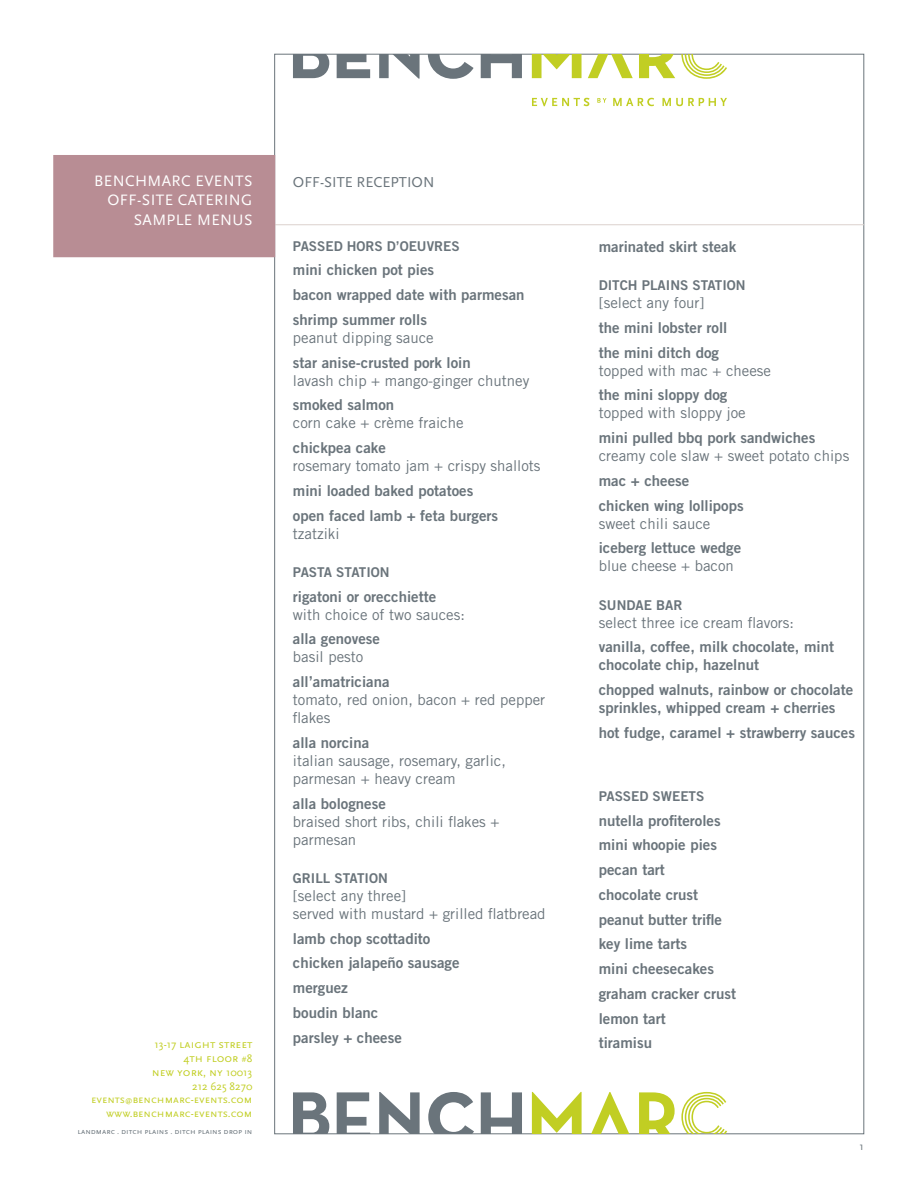
<style>
.page{position:relative;width:918px;height:1188px;background:#fff}
.page>*{position:absolute;margin:0;border:0;box-sizing:border-box;transform-origin:0 0}
.Landmarc_Category_Wh{font:15.75px "Scala Sans Caps";letter-spacing:.025em;color:#fff}
.Landmarc_Subhead{font:15px/18px "Trade Gothic Bold Two";color:#6a747b}
.Landmarc_Body{font:15px/18px "Trade Gothic";color:#6a747b}
.Landmarc_Special{font:15px "Scala Sans Caps";color:#6a747b}
.Landmarc_header{font:13.5px "Trade Gothic Bold Two";color:#6a747b}
.t1{font:12px/14.4px "Scala Sans Caps";color:#c1ce23;text-align:right}
.t2{font:11.25px/13.5px "Scala Sans Caps";color:#c1ce23;text-align:right}
.Landmarc_Page_Number{font:11.25px "Scala Sans Caps";color:#6a747b}
.t3{font:8.25px "Scala Sans Caps";color:#6a747b}
.s1{font-size:11.25px}
.s2{font-size:8.25px}
.s3{font-size:7.5px}
</style>
<div class="page">
<svg style="left:293px;top:54px;width:36px;height:24px"></svg>
<svg style="left:337px;top:54px;width:33px;height:24px"></svg>
<svg style="left:481px;top:54px;width:41px;height:24px"></svg>
<svg style="left:532px;top:54px;width:50px;height:24px"></svg>
<svg style="left:588px;top:54px;width:45px;height:24px"></svg>
<svg style="left:639px;top:54px;width:36px;height:24px"></svg>
<svg style="left:428px;top:54px;width:46px;height:25px"></svg>
<svg style="left:681px;top:54px;width:46px;height:25px"></svg>
<svg style="left:379px;top:54px;width:41px;height:25px"></svg>
<svg style="left:532px;top:98px;width:58px;height:8px"></svg>
<svg style="left:597px;top:98px;width:10px;height:5px"></svg>
<svg style="left:613px;top:98px;width:41px;height:8px"></svg>
<svg style="left:662px;top:98px;width:65px;height:8px"></svg>
<svg style="left:428px;top:1092px;width:46px;height:42px"></svg>
<svg style="left:293px;top:1092px;width:36px;height:42px"></svg>
<svg style="left:337px;top:1092px;width:33px;height:42px"></svg>
<svg style="left:481px;top:1092px;width:41px;height:42px"></svg>
<svg style="left:532px;top:1092px;width:50px;height:42px"></svg>
<svg style="left:591px;top:1092px;width:38px;height:42px"></svg>
<svg style="left:639px;top:1092px;width:36px;height:42px"></svg>
<svg style="left:681px;top:1092px;width:46px;height:42px"></svg>
<svg style="left:379px;top:1092px;width:41px;height:42px"></svg>
<hr style="left:274px;top:225px;width:590px;height:1px;background:#dbd1cd">
<div style="left:53px;top:155px;width:222px;height:102px;background:#b88d94"></div>
<p class="Landmarc_Category_Wh" style="left:94px;top:171px;width:160px">BENCHMARC EVENTS</p>
<p class="Landmarc_Category_Wh" style="left:107px;top:191px;width:146px">OFF-SITE CATERING</p>
<p class="Landmarc_Category_Wh" style="left:134px;top:210px;width:120px">SAMPLE MENUS</p>
<p class="t1" style="left:152px;top:1036px;width:102px"><span class="s1">13-17</span> laight street<br><span class="s1">4</span>th floor <span class="s2">#</span><span class="s1">8<br></span>new york, ny <span class="s1">10013</span></p>
<p class="t2" style="left:91px;top:1079px;width:163px">212 625 8270 events<span class="s3">@</span>benchmarc-events.com www.benchmarc-events.com</p>
<p class="t3" style="left:78px;top:1127px;width:176px">landmarc . ditch plains . ditch plains drop in</p>
<p class="Landmarc_Special" style="left:293px;top:173px;width:143px">OFF-SITE RECEPTION</p>
<p class="Landmarc_header" style="left:293px;top:238px;width:168px">PASSED HORS D’OEUVRES</p>
<p class="Landmarc_Subhead" style="left:293px;top:261px;width:143px">mini chicken pot pies</p>
<p class="Landmarc_Subhead" style="left:293px;top:286px;width:233px">bacon wrapped date with parmesan</p>
<p class="Landmarc_Subhead" style="left:293px;top:310px;width:136px">shrimp summer rolls</p>
<p class="Landmarc_Body" style="left:293px;top:328px;width:142px">peanut dipping sauce</p>
<p class="Landmarc_Subhead" style="left:293px;top:353px;width:179px">star anise-crusted pork loin</p>
<p class="Landmarc_Body" style="left:293px;top:371px;width:238px">lavash chip + mango-ginger chutney</p>
<p class="Landmarc_Subhead" style="left:293px;top:396px;width:103px">smoked salmon</p>
<p class="Landmarc_Body" style="left:293px;top:414px;width:172px">corn cake + crème fraiche</p>
<p class="Landmarc_Subhead" style="left:293px;top:439px;width:94px">chickpea cake</p>
<p class="Landmarc_Body" style="left:293px;top:457px;width:249px">rosemary tomato jam + crispy shallots</p>
<p class="Landmarc_Subhead" style="left:293px;top:481px;width:182px">mini loaded baked potatoes</p>
<p class="Landmarc_Subhead" style="left:293px;top:506px;width:207px">open faced lamb + feta burgers</p>
<p class="Landmarc_Body" style="left:293px;top:524px;width:48px">tzatziki</p>
<p class="Landmarc_header" style="left:293px;top:564px;width:98px">PASTA STATION</p>
<p class="Landmarc_Subhead" style="left:293px;top:587px;width:145px">rigatoni or orecchiette</p>
<p class="Landmarc_Body" style="left:293px;top:605px;width:174px">with choice of two sauces:</p>
<p class="Landmarc_Subhead" style="left:293px;top:630px;width:89px">alla genovese</p>
<p class="Landmarc_Body" style="left:293px;top:648px;width:72px">basil pesto</p>
<p class="Landmarc_Subhead" style="left:293px;top:673px;width:98px">all’amatriciana</p>
<p class="Landmarc_Body" style="left:293px;top:691px;width:254px">tomato, red onion, bacon + red pepper flakes</p>
<p class="Landmarc_Subhead" style="left:293px;top:733px;width:78px">alla norcina</p>
<p class="Landmarc_Body" style="left:293px;top:751px;width:214px">italian sausage, rosemary, garlic, parmesan + heavy cream</p>
<p class="Landmarc_Subhead" style="left:293px;top:794px;width:94px">alla bolognese</p>
<p class="Landmarc_Body" style="left:293px;top:812px;width:208px">braised short ribs, chili flakes + parmesan</p>
<p class="Landmarc_header" style="left:293px;top:870px;width:96px">GRILL STATION</p>
<p class="Landmarc_Body" style="left:293px;top:886px;width:115px">[select any three]</p>
<p class="Landmarc_Body" style="left:293px;top:904px;width:254px">served with mustard + grilled flatbread</p>
<p class="Landmarc_Subhead" style="left:293px;top:929px;width:139px">lamb chop scottadito</p>
<p class="Landmarc_Subhead" style="left:293px;top:954px;width:168px">chicken jalapeño sausage</p>
<p class="Landmarc_Subhead" style="left:293px;top:979px;width:56px">merguez</p>
<p class="Landmarc_Subhead" style="left:293px;top:1003px;width:87px">boudin blanc</p>
<p class="Landmarc_Subhead" style="left:293px;top:1028px;width:110px">parsley + cheese</p>
<p class="Landmarc_Subhead" style="left:599px;top:237px;width:139px">marinated skirt steak</p>
<p class="Landmarc_header" style="left:599px;top:277px;width:149px">DITCH PLAINS STATION</p>
<p class="Landmarc_Body" style="left:599px;top:294px;width:107px">[select any four]</p>
<p class="Landmarc_Subhead" style="left:599px;top:318px;width:130px">the mini lobster roll</p>
<p class="Landmarc_Subhead" style="left:599px;top:343px;width:122px">the mini ditch dog</p>
<p class="Landmarc_Body" style="left:599px;top:361px;width:174px">topped with mac + cheese</p>
<p class="Landmarc_Subhead" style="left:599px;top:386px;width:130px">the mini sloppy dog</p>
<p class="Landmarc_Body" style="left:599px;top:404px;width:149px">topped with sloppy joe</p>
<p class="Landmarc_Subhead" style="left:599px;top:429px;width:218px">mini pulled bbq pork sandwiches</p>
<p class="Landmarc_Body" style="left:599px;top:447px;width:252px">creamy cole slaw + sweet potato chips</p>
<p class="Landmarc_Subhead" style="left:599px;top:471px;width:92px">mac + cheese</p>
<p class="Landmarc_Subhead" style="left:599px;top:496px;width:147px">chicken wing lollipops</p>
<p class="Landmarc_Body" style="left:599px;top:514px;width:113px">sweet chili sauce</p>
<p class="Landmarc_Subhead" style="left:599px;top:539px;width:144px">iceberg lettuce wedge</p>
<p class="Landmarc_Body" style="left:599px;top:557px;width:137px">blue cheese + bacon</p>
<p class="Landmarc_header" style="left:599px;top:596px;width:85px">SUNDAE BAR</p>
<p class="Landmarc_Body" style="left:599px;top:613px;width:197px">select three ice cream flavors:</p>
<p class="Landmarc_Subhead" style="left:599px;top:638px;width:237px">vanilla, coffee, milk chocolate, mint chocolate chip, hazelnut</p>
<p class="Landmarc_Subhead" style="left:599px;top:681px;width:256px">chopped walnuts, rainbow or chocolate sprinkles, whipped cream + cherries</p>
<p class="Landmarc_Subhead" style="left:599px;top:723px;width:258px">hot fudge, caramel + strawberry sauces</p>
<p class="Landmarc_header" style="left:599px;top:788px;width:107px">PASSED SWEETS</p>
<p class="Landmarc_Subhead" style="left:599px;top:811px;width:124px">nutella profiteroles</p>
<p class="Landmarc_Subhead" style="left:599px;top:836px;width:120px">mini whoopie pies</p>
<p class="Landmarc_Subhead" style="left:599px;top:861px;width:68px">pecan tart</p>
<p class="Landmarc_Subhead" style="left:599px;top:885px;width:101px">chocolate crust</p>
<p class="Landmarc_Subhead" style="left:599px;top:910px;width:125px">peanut butter trifle</p>
<p class="Landmarc_Subhead" style="left:599px;top:935px;width:90px">key lime tarts</p>
<p class="Landmarc_Subhead" style="left:599px;top:960px;width:117px">mini cheesecakes</p>
<p class="Landmarc_Subhead" style="left:599px;top:984px;width:139px">graham cracker crust</p>
<p class="Landmarc_Subhead" style="left:599px;top:1009px;width:69px">lemon tart</p>
<p class="Landmarc_Subhead" style="left:599px;top:1034px;width:55px">tiramisu</p>
<p class="Landmarc_Page_Number" style="left:860px;top:1139px;width:6px">1</p>
</div>
